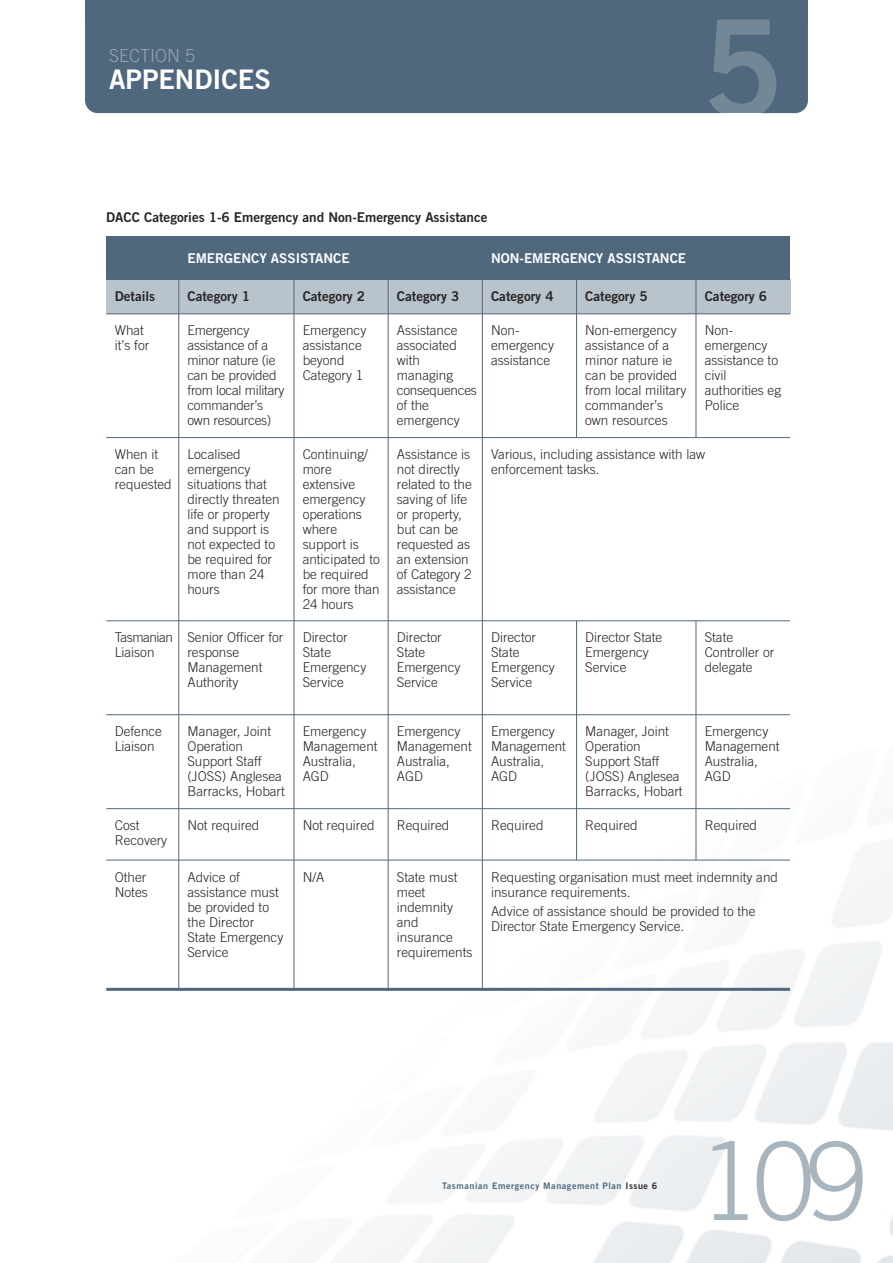
<style>
.page{position:relative;width:893px;height:1263px;background:#fff}
.page>*{position:absolute;margin:0;border:0;box-sizing:border-box;transform-origin:0 0}
.t1{font:300 108px "Trade Gothic";color:#a8b4be}
.t2{font:27px "Trade Gothic Bold Two";color:#fff}
.t3{font:300 18px "Trade Gothic";color:#96a5b1}
.t4{font:300 13.5px/15px "Trade Gothic";color:#272627}
.t5{font:13.5px "Trade Gothic Bold Two";color:#272627}
.t6{font:13.5px "Trade Gothic Bold Two";color:#fff}
.t7{font:300 13.5px/15px "Trade Gothic";letter-spacing:-.035em;color:#272627}
.t8{font:9px "Trade Gothic Bold Two";letter-spacing:.06em;color:#50687d}
.s1{color:#272627}
</style>
<div class="page">
<div style="left:85px;top:0;width:723px;height:113px;background:#50687d;border-radius:13px"></div>
<div style="left:85px;top:0;width:723px;height:21px;background:#50687d"></div>
<svg style="left:709px;top:21px;width:67px;height:92px"></svg>
<hr style="left:709px;top:20px;width:67px;height:1px;background:#738797">
<div style="left:106px;top:236px;width:376px;height:43px;background:#50687d"></div>
<div style="left:482px;top:236px;width:308px;height:43px;background:#50687d"></div>
<div style="left:106px;top:279px;width:73px;height:35px;background:#b9c3cb"></div>
<div style="left:179px;top:279px;width:115px;height:35px;background:#b9c3cb"></div>
<div style="left:294px;top:279px;width:94px;height:35px;background:#b9c3cb"></div>
<div style="left:388px;top:279px;width:94px;height:35px;background:#b9c3cb"></div>
<div style="left:482px;top:279px;width:95px;height:35px;background:#b9c3cb"></div>
<div style="left:577px;top:279px;width:119px;height:35px;background:#b9c3cb"></div>
<div style="left:696px;top:279px;width:94px;height:35px;background:#b9c3cb"></div>
<hr style="left:179px;top:236px;width:1px;height:755px;background:#50687d">
<hr style="left:294px;top:279px;width:1px;height:712px;background:#50687d">
<hr style="left:388px;top:279px;width:1px;height:712px;background:#50687d">
<hr style="left:482px;top:236px;width:1px;height:755px;background:#50687d">
<hr style="left:576px;top:279px;width:1px;height:159px;background:#50687d">
<hr style="left:576px;top:621px;width:1px;height:239px;background:#50687d">
<hr style="left:696px;top:279px;width:1px;height:159px;background:#50687d">
<hr style="left:696px;top:621px;width:1px;height:239px;background:#50687d">
<hr style="left:106px;top:279px;width:684px;height:1px;background:#50687d">
<hr style="left:106px;top:314px;width:684px;height:1px;background:#50687d">
<hr style="left:106px;top:437px;width:684px;height:1px;background:#50687d">
<hr style="left:106px;top:620px;width:684px;height:1px;background:#50687d">
<hr style="left:106px;top:714px;width:684px;height:1px;background:#50687d">
<hr style="left:106px;top:808px;width:684px;height:1px;background:#50687d">
<hr style="left:106px;top:860px;width:684px;height:1px;background:#50687d">
<hr style="left:106px;top:988px;width:684px;height:3px;background:#50687d">
<p class="t3" style="left:109px;top:49px;width:87px">SECTION 5</p>
<p class="t2" style="left:109px;top:69px;width:163px">APPENDICES</p>
<p class="t5" style="left:106px;top:213px;width:383px">DACC Categories 1-6 Emergency and Non-Emergency Assistance</p>
<p class="t6" style="left:187px;top:253px;width:164px">EMERGENCY ASSISTANCE</p>
<p class="t6" style="left:491px;top:253px;width:197px">NON-EMERGENCY ASSISTANCE</p>
<p class="t5" style="left:115px;top:291px;width:42px">Details</p>
<p class="t5" style="left:187px;top:291px;width:64px">Category 1</p>
<p class="t5" style="left:303px;top:291px;width:64px">Category 2</p>
<p class="t5" style="left:397px;top:291px;width:64px">Category 3</p>
<p class="t5" style="left:491px;top:291px;width:64px">Category 4</p>
<p class="t5" style="left:585px;top:291px;width:64px">Category 5</p>
<p class="t5" style="left:705px;top:291px;width:64px">Category 6</p>
<p class="t4" style="left:115px;top:324px;width:36px">What it’s for</p>
<p class="t4" style="left:187px;top:324px;width:99px">Emergency assistance of a minor nature (ie can be provided from local military commander’s own resources)</p>
<p class="t4" style="left:303px;top:324px;width:65px">Emergency assistance beyond<br>Category 1</p>
<p class="t4" style="left:397px;top:324px;width:81px">Assistance associated with managing consequences of the emergency</p>
<p class="t4" style="left:491px;top:324px;width:64px">Non&shy;emergency assistance</p>
<p class="t4" style="left:585px;top:324px;width:103px">Non-emergency assistance of a minor nature ie can be provided from local military commander’s own resources</p>
<p class="t4" style="left:705px;top:324px;width:78px">Non&shy;emergency assistance to civil authorities eg<br>Police</p>
<p class="t4" style="left:115px;top:448px;width:58px">When it can be requested</p>
<p class="t4" style="left:187px;top:448px;width:94px">Localised emergency situations that directly threaten life or property and support is not expected to be required for more than 24 hours</p>
<p class="t4" style="left:303px;top:448px;width:79px">Continuing/ more extensive emergency operations where support is anticipated to be required for more than<br>24 hours</p>
<p class="t4" style="left:397px;top:448px;width:76px">Assistance is not directly related to the saving of life or property, but can be requested as an extension of Category 2 assistance</p>
<p class="t4" style="left:491px;top:448px;width:216px">Various, including assistance with law enforcement tasks.</p>
<p class="t7" style="left:115px;top:631px;width:60px">Tasmanian<br>Liaison</p>
<p class="t4" style="left:187px;top:631px;width:97px">Senior Officer for response<br>Management<br>Authority</p>
<p class="t4" style="left:303px;top:631px;width:65px">Director<br>State<br>Emergency<br>Service</p>
<p class="t4" style="left:397px;top:631px;width:65px">Director<br>State<br>Emergency<br>Service</p>
<p class="t4" style="left:491px;top:631px;width:65px">Director<br>State<br>Emergency<br>Service</p>
<p class="t4" style="left:585px;top:631px;width:79px">Director State<br>Emergency<br>Service</p>
<p class="t4" style="left:705px;top:631px;width:71px">State<br>Controller or delegate</p>
<p class="t4" style="left:115px;top:725px;width:49px">Defence<br>Liaison</p>
<p class="t4" style="left:187px;top:725px;width:99px">Manager, Joint<br>Operation<br>Support Staff (JOSS) Anglesea<br>Barracks, Hobart</p>
<p class="t4" style="left:303px;top:725px;width:76px">Emergency<br>Management<br>Australia,<br>AGD</p>
<p class="t4" style="left:397px;top:725px;width:76px">Emergency<br>Management<br>Australia,<br>AGD</p>
<p class="t4" style="left:491px;top:725px;width:76px">Emergency<br>Management<br>Australia,<br>AGD</p>
<p class="t4" style="left:585px;top:725px;width:99px">Manager, Joint<br>Operation<br>Support Staff (JOSS) Anglesea<br>Barracks, Hobart</p>
<p class="t4" style="left:705px;top:725px;width:76px">Emergency<br>Management<br>Australia,<br>AGD</p>
<p class="t4" style="left:115px;top:819px;width:54px">Cost<br>Recovery</p>
<p class="t4" style="left:187px;top:819px;width:73px">Not required</p>
<p class="t4" style="left:303px;top:819px;width:73px">Not required</p>
<p class="t4" style="left:397px;top:819px;width:54px">Required</p>
<p class="t4" style="left:491px;top:819px;width:54px">Required</p>
<p class="t4" style="left:585px;top:819px;width:54px">Required</p>
<p class="t4" style="left:705px;top:819px;width:54px">Required</p>
<p class="t4" style="left:115px;top:870px;width:34px">Other<br>Notes</p>
<p class="t4" style="left:187px;top:870px;width:97px">Advice of assistance must be provided to the Director<br>State Emergency<br>Service</p>
<p class="t4" style="left:303px;top:870px;width:23px">N/A</p>
<p class="t4" style="left:397px;top:870px;width:77px">State must meet indemnity and insurance requirements</p>
<p class="t4" style="left:491px;top:870px;width:288px">Requesting organisation must meet indemnity and insurance requirements.</p>
<p class="t4" style="left:491px;top:905px;width:266px">Advice of assistance should be provided to the<br>Director State Emergency Service.</p>
<p class="t8" style="left:442px;top:1182px;width:217px">Tasmanian Emergency Management Plan <span class="s1">Issue 6</span></p>
<p class="t1" style="left:700px;top:1142px;width:169px">109</p>
</div>
